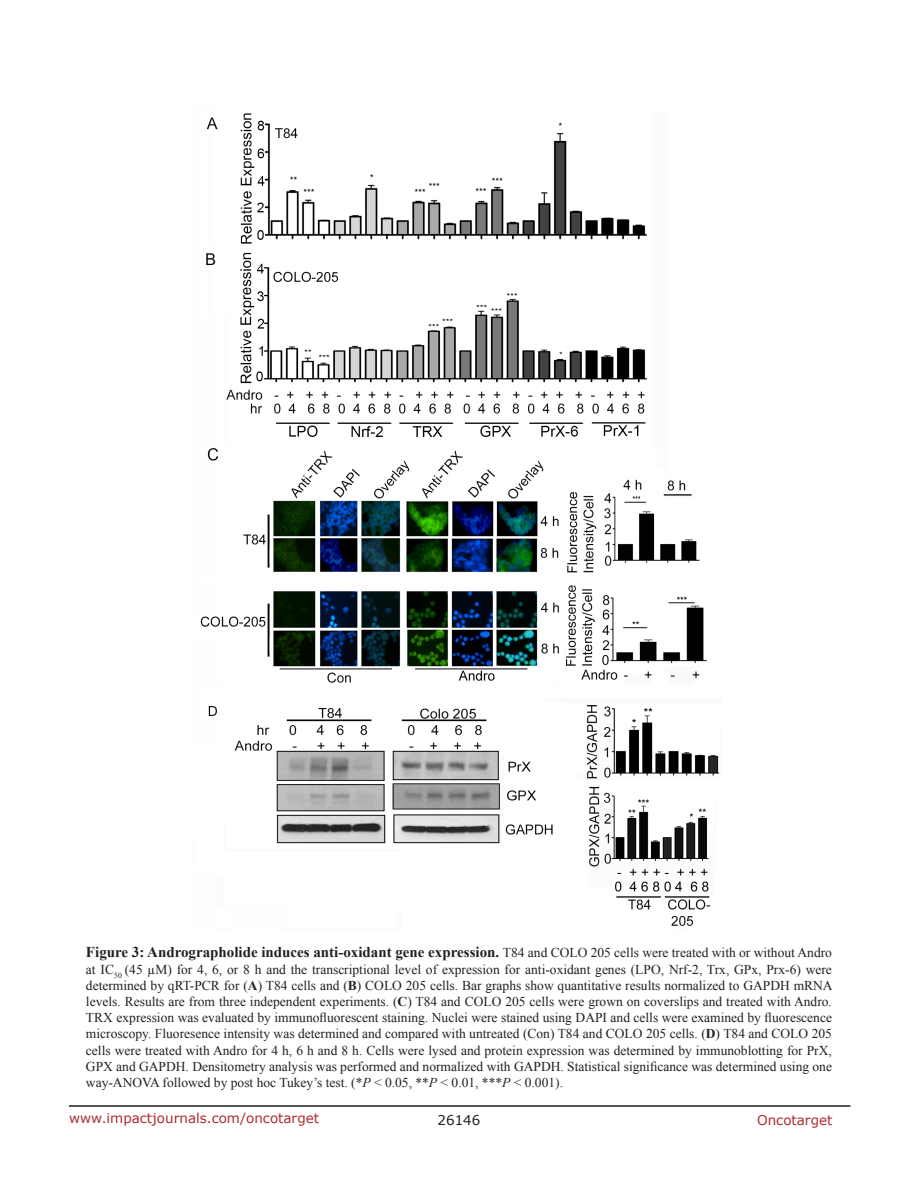
<style>
.page{position:relative;width:918px;height:1188px;background:#fff}
.page>*{position:absolute;margin:0;border:0;box-sizing:border-box;transform-origin:0 0}
.FigureText{font:700 15px "Times New Roman";color:#231f20}
.FigureText-2{font:13.5px/16.2px "Times New Roman";color:#231f20;text-align:justify}
.t1{font:13.5px "Verdana";color:#ac2b31}
.t2{font:13.5px "Verdana";color:#231f20}
.s1{font-weight:400;font-size:13.5px}
.s2{font-weight:700}
.s3{font-style:italic}
</style>
<div class="page">
<hr style="left:69px;top:1105px;width:781px;height:2px;background:#231f20">
<img style="left:200px;top:113px;width:520px;height:813px">
<p class="FigureText" style="left:86px;top:942px;width:748px">Figure 3: Andrographolide induces anti-oxidant gene expression. <span class="s1">T84 and COLO 205 cells were treated with or without Andro</span></p>
<p class="FigureText-2" style="left:86px;top:961px;width:748px">at IC<sub>50</sub> (45 µM) for 4, 6, or 8 h and the transcriptional level of expression for anti-oxidant genes (LPO, Nrf-2, Trx, GPx, Prx-6) were determined by qRT-PCR for (<span class="s2">A</span>) T84 cells and (<span class="s2">B</span>) COLO 205 cells. Bar graphs show quantitative results normalized to GAPDH mRNA levels. Results are from three independent experiments. (<span class="s2">C</span>) T84 and COLO 205 cells were grown on coverslips and treated with Andro.<br>TRX expression was evaluated by immunofluorescent staining. Nuclei were stained using DAPI and cells were examined by fluorescence microscopy. Fluoresence intensity was determined and compared with untreated (Con) T84 and COLO 205 cells. (<span class="s2">D</span>) T84 and COLO 205 cells were treated with Andro for 4 h, 6 h and 8 h. Cells were lysed and protein expression was determined by immunoblotting for PrX, GPX and GAPDH. Densitometry analysis was performed and normalized with GAPDH. Statistical significance was determined using one way-ANOVA followed by post hoc Tukey’s test. (*<span class="s3">P</span> &lt; 0.05, **<span class="s3">P</span> &lt; 0.01, ***<span class="s3">P</span> &lt; 0.001).</p>
<p class="t1" style="left:69px;top:1109px;width:252px">www.impactjournals.com/oncotarget</p>
<p class="t2" style="left:438px;top:1111px;width:44px">26146</p>
<p class="t1" style="left:757px;top:1111px;width:77px">Oncotarget</p>
</div>
